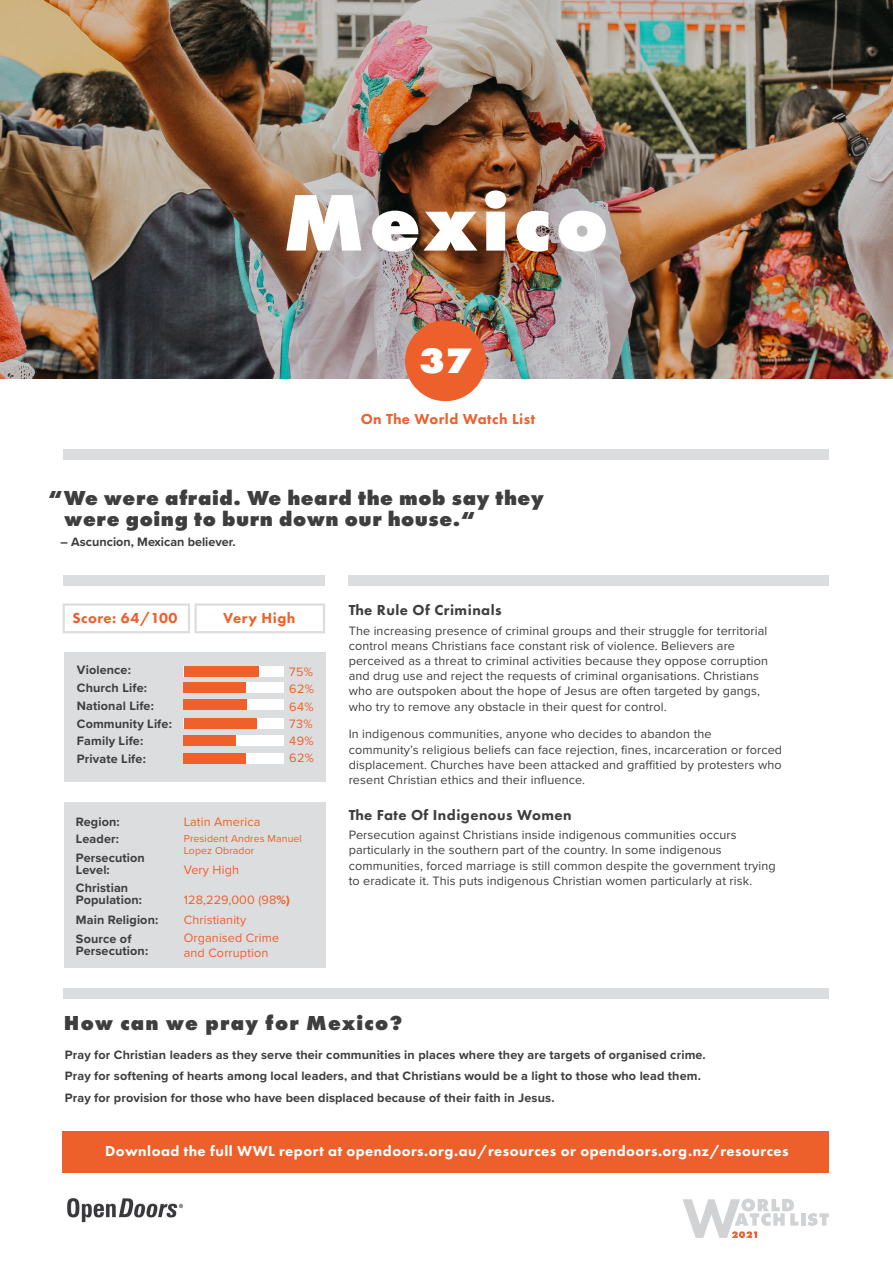
<style>
.page{position:relative;width:893px;height:1263px;background:#fff}
.page>*{position:absolute;margin:0;border:0;box-sizing:border-box;transform-origin:0 0}
.t1{font:800 83.1px "Futura PT";letter-spacing:.06em;color:#fff}
.t2{font:800 36.75px "Futura PT";color:#fff}
.t3{font:800 21px/21px "Futura PT";letter-spacing:.03em;color:#3e3e3f}
.t4{font:800 21px "Futura PT";letter-spacing:.06em;color:#3e3e3f}
.t5{font:800 15px "Futura PT";letter-spacing:.03em;color:#fff}
.t6{font:800 15px "Futura PT";letter-spacing:.03em;color:#3e3e3f}
.t7{font:800 15px "Futura PT";letter-spacing:.03em;color:#ee602b}
.t8{font:800 15px "Futura PT";letter-spacing:.03em;color:#ee602c}
.t9{font:12.6px/15.1px "Proxima Nova";letter-spacing:.01em;color:#3e3e3f}
.t10{font:700 12.6px/12px "Proxima Nova";letter-spacing:.01em;color:#3e3e3f}
.t11{font:12.6px/15.1px "Proxima Nova";letter-spacing:.01em;color:#ee602c}
.t12{font:10.5px/12.6px "Proxima Nova";letter-spacing:.01em;color:#ee602c}
.s1{color:#eb5f32}
.s2{font-weight:700}
</style>
<div class="page">
<hr style="left:801px;top:1213px;width:4px;height:12px;background:#d1d2d4">
<svg style="left:808px;top:1213px;width:21px;height:13px"></svg>
<svg style="left:683px;top:1199px;width:115px;height:39px"></svg>
<img style="left:0;top:0;width:893px;height:378px">
<div style="left:64px;top:575px;width:261px;height:10px;background:#dcdddf"></div>
<div style="left:349px;top:575px;width:480px;height:10px;background:#dcdddf"></div>
<div style="left:64px;top:988px;width:765px;height:10px;background:#dcdddf"></div>
<div style="left:64px;top:449px;width:765px;height:11px;background:#dcdddf"></div>
<div style="left:64px;top:652px;width:261px;height:129px;background:#dcdddf"></div>
<div style="left:63px;top:603px;width:127px;height:30px;border:2px solid #dcdddf"></div>
<div style="left:194px;top:603px;width:131px;height:30px;border:2px solid #dcdddf"></div>
<svg style="left:184px;top:666px;width:100px;height:10px"></svg>
<svg style="left:184px;top:682px;width:100px;height:10px"></svg>
<svg style="left:184px;top:700px;width:100px;height:10px"></svg>
<svg style="left:184px;top:718px;width:100px;height:10px"></svg>
<svg style="left:184px;top:735px;width:100px;height:10px"></svg>
<svg style="left:184px;top:753px;width:100px;height:10px"></svg>
<div style="left:62px;top:1131px;width:767px;height:41px;background:#ee602b"></div>
<div style="left:405px;top:320px;width:81px;height:81px;background:#ee602b;border-radius:50%"></div>
<img style="left:67px;top:1198px;width:116px;height:25px">
<div style="left:64px;top:802px;width:262px;height:165px;background:#dcdddf"></div>
<p class="t1" style="left:283px;top:170px;width:327px">Mexico</p>
<p class="t2" style="left:419px;top:337px;width:54px">37</p>
<p class="t8" style="left:361px;top:410px;width:176px">On The World Watch List</p>
<p class="t3" style="left:65px;top:487px;width:481px;text-indent:-16px">“We were afraid. We heard the mob say they were going to burn down our house.“</p>
<p class="t10" style="left:61px;top:535px;width:176px">– Ascuncion, Mexican believer.</p>
<p class="t7" style="left:73px;top:609px;width:107px"><span class="s1">Sc</span>ore: 64/100</p>
<p class="t7" style="left:223px;top:609px;width:74px">Very High</p>
<p class="t10" style="left:77px;top:664px;width:55px">Violence:</p>
<p class="t10" style="left:77px;top:682px;width:72px">Church Life:</p>
<p class="t10" style="left:77px;top:699px;width:78px">National Life:</p>
<p class="t10" style="left:77px;top:717px;width:96px">Community Life:</p>
<p class="t10" style="left:77px;top:735px;width:68px">Family Life:</p>
<p class="t10" style="left:77px;top:752px;width:70px">Private Life:</p>
<p class="t11" style="left:289px;top:664px;width:25px">75%</p>
<p class="t11" style="left:289px;top:681px;width:26px">62%</p>
<p class="t11" style="left:289px;top:698px;width:26px">64%</p>
<p class="t11" style="left:289px;top:715px;width:25px">73%</p>
<p class="t11" style="left:289px;top:733px;width:26px">49%</p>
<p class="t11" style="left:289px;top:750px;width:26px">62%</p>
<p class="t10" style="left:76px;top:815px;width:45px">Region:</p>
<p class="t11" style="left:184px;top:813px;width:78px">Latin America</p>
<p class="t12" style="left:184px;top:831px;width:120px">President Andres Manuel<br>Lopez Obrador</p>
<p class="t11" style="left:184px;top:861px;width:57px">Very High</p>
<p class="t11" style="left:184px;top:891px;width:108px">128,229,000 (98<span class="s2">%)</span></p>
<p class="t11" style="left:184px;top:912px;width:64px">Christianity</p>
<p class="t11" style="left:184px;top:930px;width:97px">Organised Crime and Corruption</p>
<p class="t10" style="left:76px;top:833px;width:45px">Leader:</p>
<p class="t10" style="left:76px;top:851px;width:70px">Persecution<br>Level:</p>
<p class="t10" style="left:76px;top:881px;width:67px">Christian<br>Population:</p>
<p class="t10" style="left:76px;top:914px;width:84px">Main Religion:</p>
<p class="t10" style="left:76px;top:932px;width:57px">Source of</p>
<p class="t10" style="left:76px;top:945px;width:74px">Persecution:</p>
<p class="t6" style="left:349px;top:601px;width:154px">The Rule Of Criminals</p>
<p class="t9" style="left:349px;top:623px;width:421px">The increasing presence of criminal groups and their struggle for territorial control means Christians face constant risk of violence. Believers are perceived as a threat to criminal activities because they oppose corruption and drug use and reject the requests of criminal organisations. Christians who are outspoken about the hope of Jesus are often targeted by gangs, who try to remove any obstacle in their quest for control.</p>
<p class="t9" style="left:349px;top:726px;width:435px">In indigenous communities, anyone who decides to abandon the community’s religious beliefs can face rejection, fines, incarceration or forced displacement. Churches have been attacked and graffitied by protesters who resent Christian ethics and their influence.</p>
<p class="t6" style="left:349px;top:805px;width:225px">The Fate Of Indigenous Women</p>
<p class="t9" style="left:349px;top:827px;width:429px">Persecution against Christians inside indigenous communities occurs particularly in the southern part of the country. In some indigenous communities, forced marriage is still common despite the government trying to eradicate it. This puts indigenous Christian women particularly at risk.</p>
<p class="t4" style="left:64px;top:1010px;width:340px">How can we pray for Mexico?</p>
<p class="t10" style="left:65px;top:1048px;width:642px">Pray for Christian leaders as they serve their communities in places where they are targets of organised crime.</p>
<p class="t10" style="left:65px;top:1069px;width:638px">Pray for softening of hearts among local leaders, and that Christians would be a light to those who lead them.</p>
<p class="t10" style="left:65px;top:1091px;width:491px">Pray for provision for those who have been displaced because of their faith in Jesus.</p>
<p class="t5" style="left:105px;top:1142px;width:685px">Download the full WWL report at opendoors.org.au/resources or opendoors.org.nz/resources</p>
</div>
